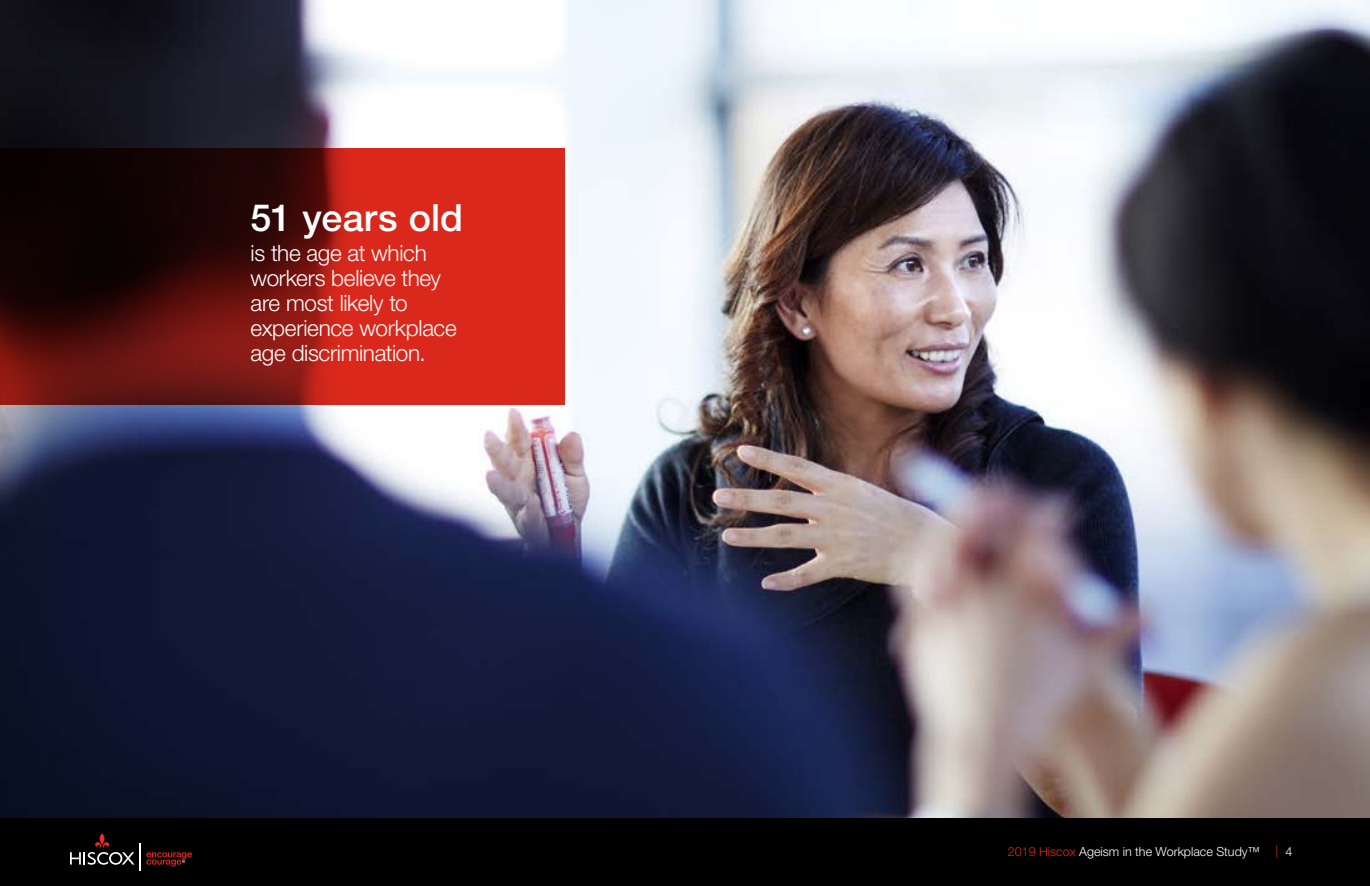
<style>
.page{position:relative;width:1370px;height:886px;background:#fff}
.page>*{position:absolute;margin:0;border:0;box-sizing:border-box;transform-origin:0 0}
.t1{font:500 37.5px "Helvetica Neue LT Std";letter-spacing:.005em;color:#fff}
.t2{font:300 22.5px/25px "Helvetica Neue LT Std";letter-spacing:-.015em;color:#fff}
.t3{font:300 12.5px "Helvetica Neue LT Std";color:#fff}
.s1{color:#da291c}
</style>
<div class="page">
<img style="left:0;top:0;width:1369px;height:818px">
<div style="left:0;top:818px;width:1369px;height:68px;background:#000"></div>
<svg style="left:70px;top:833px;width:64px;height:32px"></svg>
<svg style="left:140px;top:843px;width:52px;height:27px"></svg>
<svg style="left:0;top:148px;width:564px;height:257px;background:#7f1711"></svg>
<h1 class="t1" style="left:250px;top:195px;width:214px">51 years old</h1>
<p class="t2" style="left:250px;top:240px;width:207px">is the age at which workers believe they are most likely to experience workplace age discrimination.</p>
<p class="t3" style="left:1007px;top:844px;width:286px"><span class="s1">2019 Hiscox</span> Ageism in the Workplace Study™ <span class="s1">|</span> 4</p>
</div>
